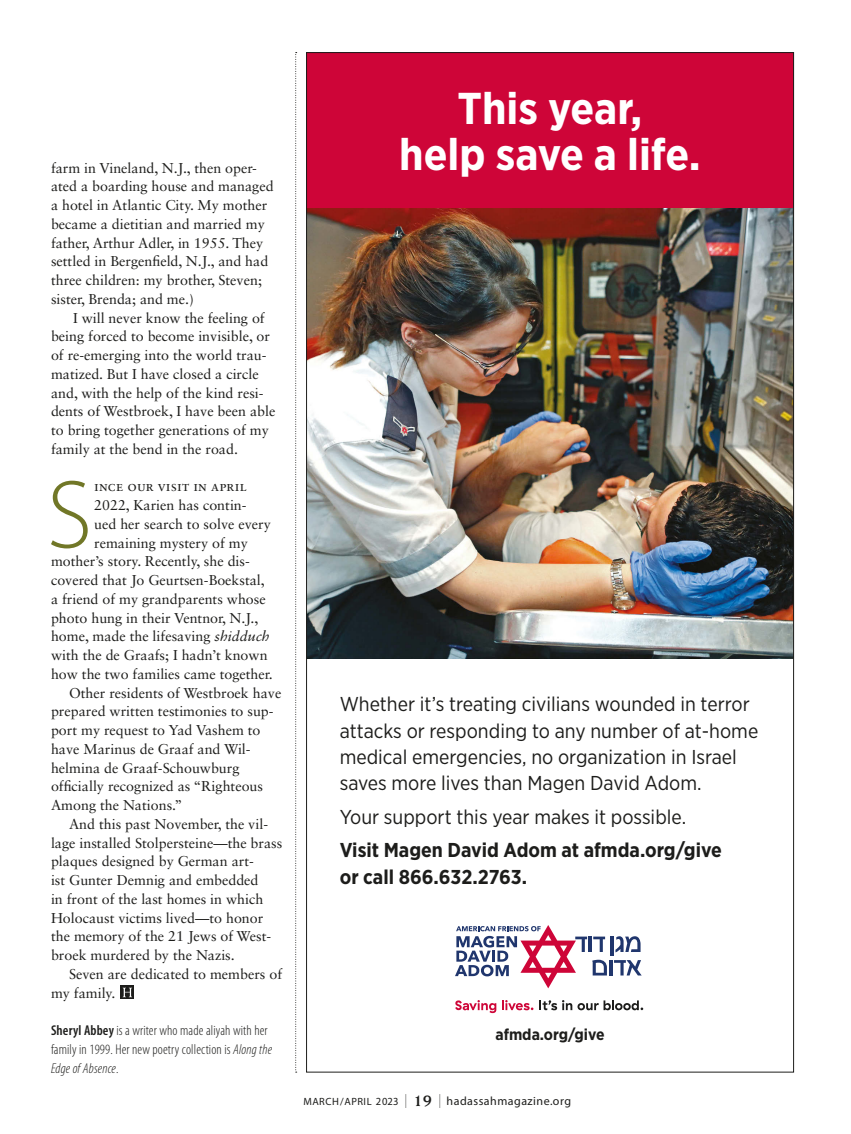
<style>
.page{position:relative;width:851px;height:1134px;background:#fff}
.page>*{position:absolute;margin:0;border:0;box-sizing:border-box;transform-origin:0 0}
.Feature_Body_With_Dr{font:300 97.65px "Myriad Pro";color:#717727}
.t1{font:700 44.55px/45.9px "Gotham Narrow";color:#fff;text-align:center}
.t2{font:20.1px/26.2px "Gotham Narrow";color:#1d1d1b}
.t3{font:700 20.1px "Gotham Narrow";color:#1d1d1b}
.t4{font:700 15.9px "Gotham Narrow";color:#1d1d1b}
.Body_Text{font:14.25px/18.8px "Sabon LT Std";color:#1d1d1b}
.Feature_Body_With_Dr-2{font:14.25px "Sabon LT Std";color:#1d1d1b}
.Bio_Text{font:300 condensed 14.25px/18.8px "Myriad Pro";letter-spacing:.01em;color:#1d1d1b}
.t5{font:12px "Myriad Pro";letter-spacing:.04em;color:#1d1d1b}
.s1{font-style:italic}
.s2{font-weight:600}
.s3{font-weight:700}
.s4{font-size:10.5px}
.s5{font-size:10.95px}
.s6{font-family:"Helvetica Neue LT Pro";font-weight:200;font-stretch:condensed;font-size:19.5px}
.s7{font-family:"Usherwood Std";font-weight:700;font-size:16.5px}
</style>
<div class="page">
<svg style="left:295px;top:52px;width:2px;height:1021px"></svg>
<svg style="left:121px;top:986px;width:13px;height:13px"></svg>
<svg style="left:123px;top:988px;width:9px;height:9px"></svg>
<div style="left:306px;top:52px;width:487px;height:157px;background:#ce0538"></div>
<img style="left:308px;top:209px;width:484px;height:450px">
<hr style="left:610px;top:937px;width:4px;height:19px;background:#20366d">
<svg style="left:615px;top:936px;width:25px;height:16px"></svg>
<svg style="left:455px;top:925px;width:152px;height:63px"></svg>
<hr style="left:609px;top:960px;width:3px;height:16px;background:#20366d">
<svg style="left:614px;top:960px;width:27px;height:16px"></svg>
<svg style="left:455px;top:1000px;width:41px;height:13px"></svg>
<svg style="left:502px;top:1000px;width:31px;height:10px"></svg>
<svg style="left:539px;top:1000px;width:104px;height:10px"></svg>
<p class="Body_Text" style="left:51px;top:158px;width:224px">farm in Vineland, N.J., then oper&shy;ated a boarding house and managed a hotel in Atlantic City. My mother became a dietitian and married my father, Arthur Adler, in 1955. They settled in Bergenfield, N.J., and had three children: my brother, Steven; sister, Brenda; and me.)</p>
<p class="Body_Text" style="left:51px;top:308px;width:226px;text-indent:22px">I will never know the feeling of being forced to become invisible, or of re-emerging into the world trau&shy;matized. But I have closed a circle and, with the help of the kind resi&shy;dents of Westbroek, I have been able to bring together generations of my family at the bend in the road.</p>
<p class="Feature_Body_With_Dr" style="left:47px;top:461px;width:47px">S</p>
<p class="Feature_Body_With_Dr-2" style="left:94px;top:478px;width:154px">ince our visit in april</p>
<p class="Feature_Body_With_Dr-2" style="left:94px;top:497px;width:154px">2022, Karien has contin-</p>
<p class="Feature_Body_With_Dr-2" style="left:94px;top:515px;width:178px">ued her search to solve every</p>
<p class="Feature_Body_With_Dr-2" style="left:94px;top:534px;width:155px">remaining mystery of my</p>
<p class="Feature_Body_With_Dr-2" style="left:51px;top:553px;width:200px">mother’s story. Recently, she dis-</p>
<p class="Feature_Body_With_Dr-2" style="left:51px;top:572px;width:215px">covered that Jo Geurtsen-Boekstal,</p>
<p class="Feature_Body_With_Dr-2" style="left:51px;top:590px;width:216px">a friend of my grandparents whose</p>
<p class="Feature_Body_With_Dr-2" style="left:51px;top:609px;width:209px">photo hung in their Ventnor, N.J.,</p>
<p class="Feature_Body_With_Dr-2" style="left:51px;top:628px;width:220px">home, made the lifesaving <span class="s1">shidduch</span></p>
<p class="Feature_Body_With_Dr-2" style="left:51px;top:647px;width:218px">with the de Graafs; I hadn’t known</p>
<p class="Feature_Body_With_Dr-2" style="left:51px;top:665px;width:223px">how the two families came together.</p>
<p class="Body_Text" style="left:51px;top:683px;width:232px;text-indent:18px">Other residents of Westbroek have prepared written testimonies to sup&shy;port my request to Yad Vashem to have Marinus de Graaf and Wil&shy;helmina de Graaf-Schouwburg officially recognized as “Righteous<br>Among the Nations.”</p>
<p class="Body_Text" style="left:51px;top:814px;width:233px;text-indent:18px">And this past November, the vil&shy;lage installed Stolpersteine—the brass plaques designed by German art-<br>ist Gunter Demnig and embedded<br>in front of the last homes in which<br>Holocaust victims lived—to honor the memory of the 21 Jews of West&shy;broek murdered by the Nazis.</p>
<p class="Body_Text" style="left:51px;top:964px;width:232px;text-indent:18px">Seven are dedicated to members of my family.</p>
<p class="Bio_Text" style="left:51px;top:1021px;width:222px"><span class="s2">Sheryl Abbey</span> is a writer who made aliyah with her family in 1999. Her new poetry collection is <span class="s1">Along the<br>Edge of Absence</span>.</p>
<p class="t1" style="left:399px;top:85px;width:303px">This year,<br>help save a life.</p>
<p class="t2" style="left:340px;top:691px;width:420px">Whether it’s treating civilians wounded in terror attacks or responding to any number of at-home medical emergencies, no organization in Israel saves more lives than Magen David Adom.</p>
<p class="t2" style="left:340px;top:800px;width:384px;line-height:33.6px">Your support this year makes it possible.<br><span class="s3">Visit Magen David Adom at afmda.org/give</span></p>
<p class="t3" style="left:340px;top:864px;width:189px">or call 866.632.2763.</p>
<p class="t4" style="left:495px;top:1024px;width:111px">afmda.org/give</p>
<p class="t5" style="left:303px;top:1094px;width:269px"><span class="s4">MARCH/APRIL</span> <span class="s5">2023</span> <span class="s6">I</span> <span class="s7">19</span> <span class="s6">I</span> hadassahmagazine.org</p>
</div>
